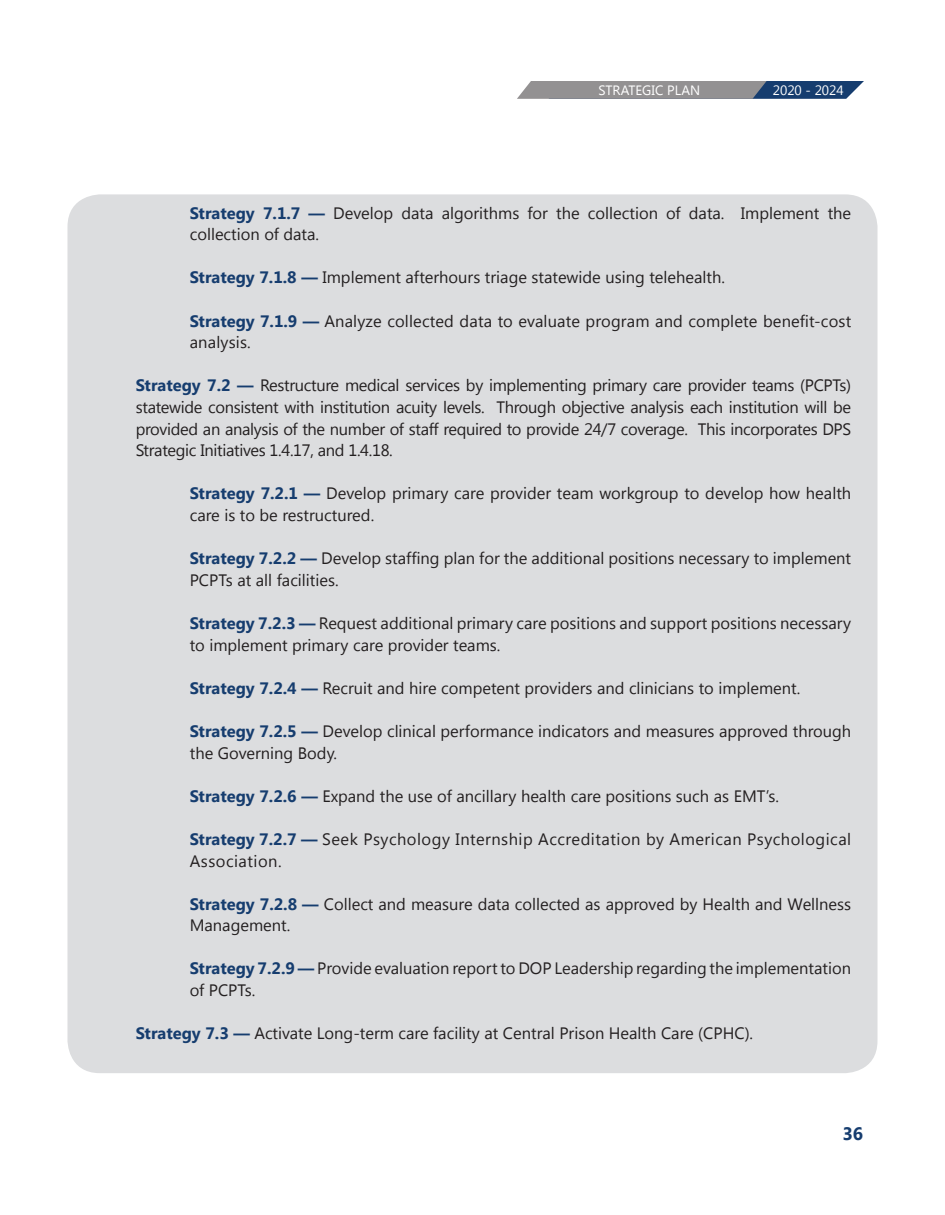
<style>
.page{position:relative;width:945px;height:1215px;background:#fff}
.page>*{position:absolute;margin:0;border:0;box-sizing:border-box;transform-origin:0 0}
.t1{font:700 18px "Segoe UI";color:#163d6f}
.t2{font:16.5px/21.6px "Segoe UI";color:#231f20}
.t3{font:16.5px/21.6px "Segoe UI";letter-spacing:.03em;color:#231f20}
.t4{font:13.5px "Segoe UI";color:#fff}
.s1{font-weight:700;color:#163d6f}
</style>
<div class="page">
<div style="left:67px;top:194px;width:811px;height:879px;background:#dcdddf;border-radius:32px"></div>
<svg style="left:517px;top:81px;width:347px;height:18px;background:#757f8d"></svg>
<p class="t4" style="left:598px;top:81px;width:103px">STRATEGIC PLAN</p>
<p class="t4" style="left:773px;top:81px;width:73px">2020 - 2024</p>
<p class="t2" style="left:190px;top:201px;width:663px"><span class="s1">Strategy 7.1.7 —</span> Develop data algorithms for the collection of data. Implement the collection of data.</p>
<p class="t2" style="left:190px;top:266px;width:537px"><span class="s1">Strategy 7.1.8 —</span> Implement afterhours triage statewide using telehealth.</p>
<p class="t2" style="left:190px;top:309px;width:663px"><span class="s1">Strategy 7.1.9 —</span> Analyze collected data to evaluate program and complete benefit-cost analysis.</p>
<p class="t2" style="left:136px;top:374px;width:717px;text-align:justify"><span class="s1">Strategy 7.2 —</span> Restructure medical services by implementing primary care provider teams (PCPTs) statewide consistent with institution acuity levels. Through objective analysis each institution will be provided an analysis of the number of staff required to provide 24/7 coverage. This incorporates DPS Strategic Initiatives 1.4.17, and 1.4.18.</p>
<p class="t2" style="left:190px;top:482px;width:663px"><span class="s1">Strategy 7.2.1 —</span> Develop primary care provider team workgroup to develop how health care is to be restructured.</p>
<p class="t2" style="left:190px;top:547px;width:663px"><span class="s1">Strategy 7.2.2 —</span> Develop staffing plan for the additional positions necessary to implement<br>PCPTs at all facilities.</p>
<p class="t2" style="left:190px;top:612px;width:663px"><span class="s1">Strategy 7.2.3 —</span> Request additional primary care positions and support positions necessary to implement primary care provider teams.</p>
<p class="t2" style="left:190px;top:676px;width:612px"><span class="s1">Strategy 7.2.4 —</span> Recruit and hire competent providers and clinicians to implement.</p>
<p class="t2" style="left:190px;top:720px;width:663px"><span class="s1">Strategy 7.2.5 —</span> Develop clinical performance indicators and measures approved through the Governing Body.</p>
<p class="t2" style="left:190px;top:784px;width:591px"><span class="s1">Strategy 7.2.6 —</span> Expand the use of ancillary health care positions such as EMT’s.</p>
<p class="t3" style="left:190px;top:828px;width:663px"><span class="s1">Strategy 7.2.7 —</span> Seek Psychology Internship Accreditation by American Psychological<br>Association.</p>
<p class="t2" style="left:190px;top:892px;width:663px"><span class="s1">Strategy 7.2.8 —</span> Collect and measure data collected as approved by Health and Wellness<br>Management.</p>
<p class="t2" style="left:190px;top:957px;width:663px"><span class="s1">Strategy 7.2.9 —</span> Provide evaluation report to DOP Leadership regarding the implementation of PCPTs.</p>
<p class="t2" style="left:136px;top:1022px;width:619px"><span class="s1">Strategy 7.3 —</span> Activate Long-term care facility at Central Prison Health Care (CPHC).</p>
<p class="t1" style="left:843px;top:1121px;width:22px">36</p>
</div>
